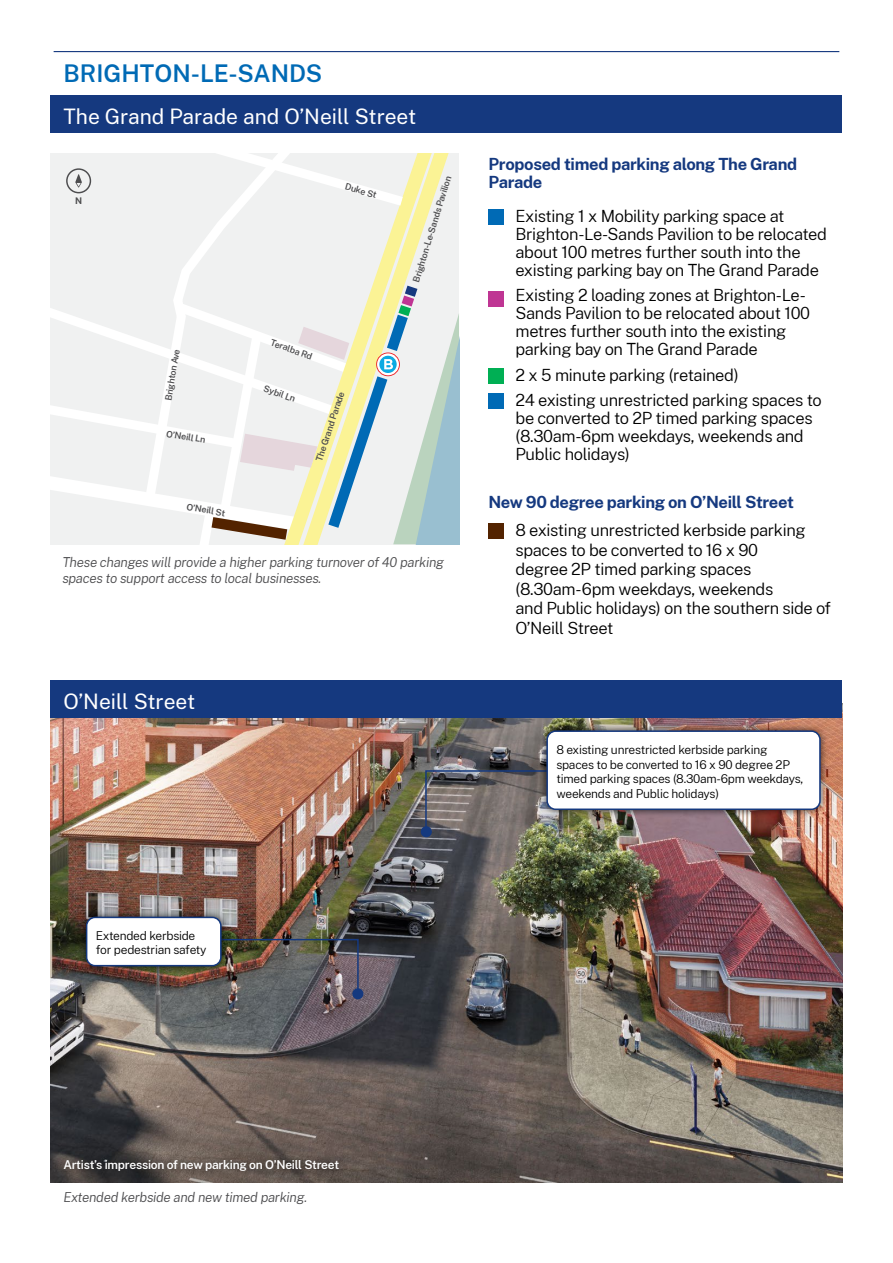
<style>
.page{position:relative;width:893px;height:1263px;background:#fff}
.page>*{position:absolute;margin:0;border:0;box-sizing:border-box;transform-origin:0 0}
.t1{font:600 24px "Public Sans NSW";color:#006ab5}
.t2{font:21px "Public Sans NSW";color:#fff}
.t3{font:300 16.5px/18px "Public Sans NSW";letter-spacing:-.02em;color:#000}
.t4{font:700 16.5px/18px "Public Sans NSW";letter-spacing:-.02em;color:#15397f}
.t5{font:italic 300 13.5px "Public Sans";letter-spacing:-.02em;color:#4d4d4f}
.t6{font:300 12px/14.4px "Public Sans NSW";letter-spacing:-.02em;color:#000}
.t7{font:600 12px "Public Sans NSW";letter-spacing:-.02em;color:#fff}
.t8{font:600 9px "Public Sans NSW";color:#4d4d4f}
.t9{font:700 9px "Public Sans NSW";color:#4d4d4f}
</style>
<div class="page">
<img style="left:51px;top:717px;width:791px;height:465px">
<hr style="left:54px;top:51px;width:785px;height:1px;background:#15397f">
<div style="left:55px;top:1151px;width:293px;height:30px;background:#000;opacity:.75"></div>
<div style="left:489px;top:523px;width:15px;height:16px;background:#532300"></div>
<div style="left:489px;top:394px;width:15px;height:15px;background:#006ab5"></div>
<div style="left:489px;top:368px;width:15px;height:16px;background:#00af54"></div>
<div style="left:489px;top:291px;width:15px;height:15px;background:#bf3593"></div>
<div style="left:489px;top:209px;width:15px;height:16px;background:#006ab5"></div>
<div style="left:51px;top:95px;width:791px;height:38px;background:#15397f"></div>
<svg style="left:51px;top:153px;width:403px;height:130px"></svg>
<svg style="left:66px;top:168px;width:25px;height:25px"></svg>
<svg style="left:205px;top:153px;width:208px;height:59px"></svg>
<svg style="left:51px;top:283px;width:408px;height:262px"></svg>
<div style="left:51px;top:680px;width:791px;height:37px;background:#15397f"></div>
<div style="left:421px;top:826px;width:11px;height:11px;background:#15397f;border-radius:50%"></div>
<img style="left:424px;top:769px;width:141px;height:64px">
<div style="left:539px;top:723px;width:289px;height:95px;background:#000;opacity:.75"></div>
<div style="left:547px;top:731px;width:273px;height:78px;background:#fff;border-radius:9px"></div>
<div style="left:546px;top:730px;width:275px;height:80px;border:2px solid #15397f;border-radius:9px"></div>
<div style="left:352px;top:988px;width:11px;height:11px;background:#15397f;border-radius:50%"></div>
<img style="left:219px;top:938px;width:140px;height:57px">
<div style="left:78px;top:909px;width:151px;height:65px;background:#000;opacity:.75"></div>
<div style="left:87px;top:917px;width:134px;height:49px;background:#fff;border-radius:9px"></div>
<div style="left:86px;top:917px;width:136px;height:49px;border:2px solid #15397f;border-radius:9px"></div>
<p class="t1" style="left:63px;top:55px;width:260px">BRIGHTON-LE -SANDS</p>
<p class="t2" style="left:63px;top:101px;width:354px">The Grand Parade and O’Neill Street</p>
<p class="t9" style="left:75px;top:194px;width:9px">N</p>
<p class="t8" style="left:162px;top:399px;width:54px;rotate:-81deg">Brighton Ave</p>
<p class="t8" style="left:167px;top:427px;width:41px;rotate:9deg">O’Neill Ln</p>
<p class="t8" style="left:188px;top:500px;width:40px;rotate:9deg">O’Neill St</p>
<p class="t8" style="left:273px;top:336px;width:45px;rotate:19deg">Teralba Rd</p>
<p class="t8" style="left:347px;top:180px;width:34px;rotate:16deg">Duke St</p>
<p class="t8" style="left:409px;top:280px;width:112px;rotate:-73deg">Brighton-Le-Sands Pavilion</p>
<p class="t8" style="left:266px;top:382px;width:35px;rotate:19deg">Sybil Ln</p>
<p class="t8" style="left:312px;top:459px;width:75px;rotate:-72deg">The Grand Parade</p>
<p class="t5" style="left:62px;top:553px;width:383px">These changes will provide a higher parking turnover of 40 parking</p>
<p class="t5" style="left:62px;top:569px;width:261px">spaces to support access to local businesses.</p>
<p class="t2" style="left:63px;top:685px;width:133px">O’Neill Street</p>
<p class="t4" style="left:489px;top:154px;width:310px">Proposed timed parking along The Grand<br>Parade</p>
<p class="t3" style="left:516px;top:206px;width:313px">Existing 1 x Mobility parking space at Brighton-Le-Sands Pavilion to be relocated about 100 metres further south into the existing parking bay on The Grand Parade</p>
<p class="t3" style="left:516px;top:285px;width:296px">Existing 2 loading zones at Brighton-Le-Sands Pavilion to be relocated about 100 metres further south into the existing parking bay on The Grand Parade</p>
<p class="t3" style="left:516px;top:365px;width:225px">2 x 5 minute parking (retained)</p>
<p class="t3" style="left:516px;top:390px;width:308px">24 existing unrestricted parking spaces to be converted to 2P timed parking spaces (8.30am-6pm weekdays, weekends and Public holidays)</p>
<p class="t4" style="left:489px;top:492px;width:307px">New 90 degree parking on O’Neill Street</p>
<p class="t3" style="left:516px;top:519px;width:292px;line-height:19.5px">8 existing unrestricted kerbside parking spaces to be converted to 16 x 90</p>
<p class="t3" style="left:516px;top:559px;width:237px">degree 2P timed parking spaces</p>
<p class="t3" style="left:516px;top:578px;width:317px;line-height:19.5px">(8.30am-6pm weekdays, weekends<br>and Public holidays) on the southern side of<br>O’Neill Street</p>
<p class="t6" style="left:556px;top:742px;width:248px">8 existing unrestricted kerbside parking spaces to be converted to 16 x 90 degree 2P timed parking spaces (8.30am-6pm weekdays, weekends and Public holidays)</p>
<p class="t6" style="left:96px;top:928px;width:112px">Extended kerbside for pedestrian safety</p>
<h6 class="t7" style="left:63px;top:1156px;width:277px">Artist’s impression of new parking on O’Neill Street</h6>
<p class="t5" style="left:63px;top:1188px;width:245px">Extended kerbside and new timed parking.</p>
</div>
